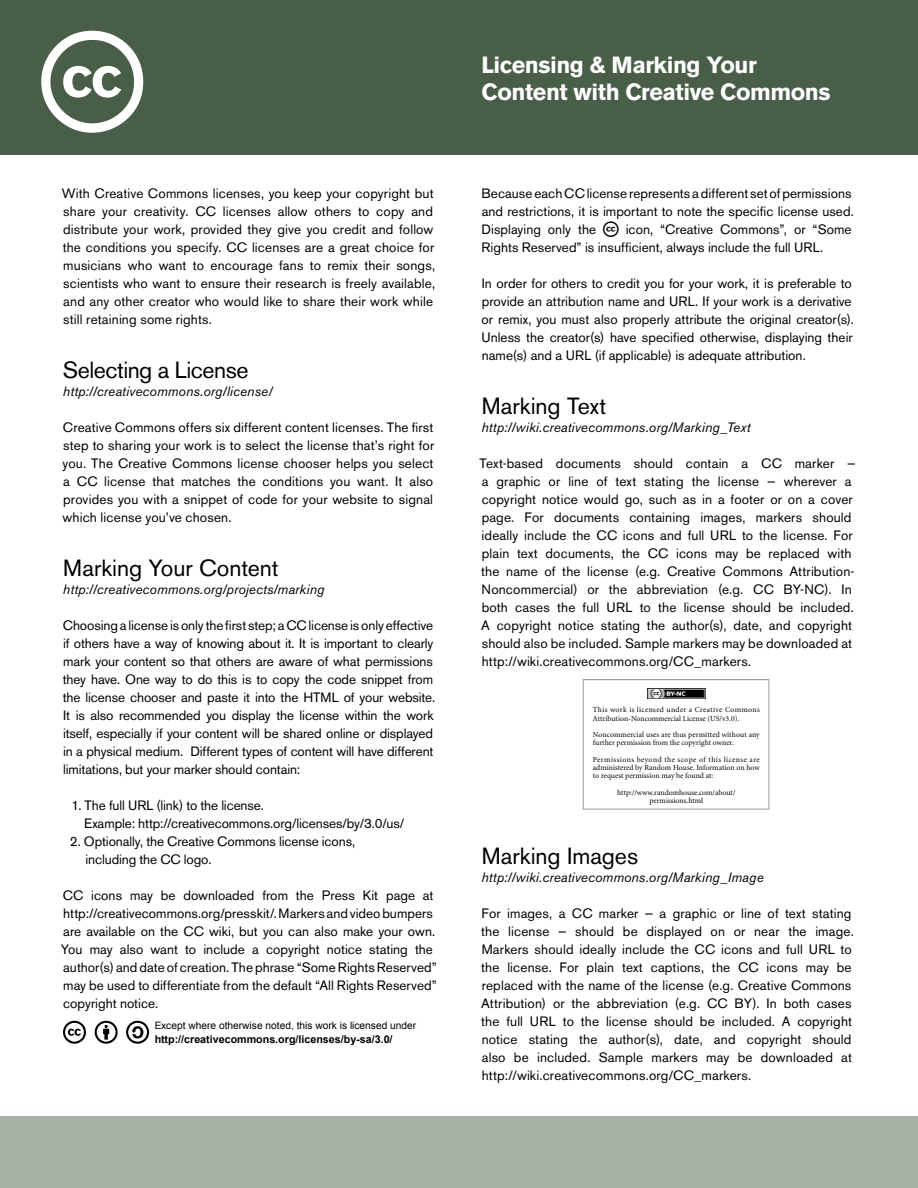
<style>
.page{position:relative;width:918px;height:1188px;background:#fff}
.page>*{position:absolute;margin:0;border:0;box-sizing:border-box;transform-origin:0 0}
.t1{font:23.25px "Akzidenz Grotesk BE";letter-spacing:-.005em;color:#000}
.t2{font:700 23.25px/27px "Akzidenz Grotesk BE";letter-spacing:-.02em;color:#fff}
.t3{font:13.5px/18px "Akzidenz Grotesk BE";letter-spacing:.005em;color:#000}
.t4{font:italic 13.5px "Akzidenz Grotesk BE";letter-spacing:.01em;color:#000}
.t5{font:700 10.65px "Arial";color:#000}
.t6{font:10.2px "Arial";color:#000}
.t7{font:7.65px/8.2px "Minion";color:#000}
.t8{font:7.65px/8.2px "Minion";letter-spacing:.03em;color:#000}
.t9{font:7.2px "Minion";color:#000}
</style>
<div class="page">
<div style="left:0;top:1px;width:918px;height:154px;background:#495e47"></div>
<svg style="left:41px;top:31px;width:102px;height:102px"></svg>
<div style="left:0;top:1116px;width:918px;height:72px;background:#a7b2a4"></div>
<svg style="left:95px;top:1021px;width:23px;height:23px"></svg>
<svg style="left:126px;top:1021px;width:23px;height:23px"></svg>
<svg style="left:63px;top:1021px;width:23px;height:23px"></svg>
<svg style="left:647px;top:688px;width:59px;height:11px"></svg>
<div style="left:583px;top:680px;width:186px;height:129px;border:1px solid #95a292"></div>
<p class="t3" style="left:62px;top:184px;width:375px">With Creative Commons licenses, you keep your copyright but share your creativity. CC licenses allow others to copy and distribute your work, provided they give you credit and follow the conditions you specify. CC licenses are a great choice for musicians who want to encourage fans to remix their songs, scientists who want to ensure their research is freely available, and any other creator who would like to share their work while still retaining some rights.</p>
<h1 class="t1" style="left:63px;top:356px;width:187px">Selecting a License</h1>
<p class="t4" style="left:63px;top:383px;width:211px">http://creativecommons.org/license/</p>
<p class="t3" style="left:63px;top:418px;width:373px;text-align:justify">Creative Commons offers six different content licenses. The first step to sharing your work is to select the license that’s right for you. The Creative Commons license chooser helps you select a CC license that matches the conditions you want. It also provides you with a snippet of code for your website to signal which license you’ve chosen.</p>
<h1 class="t1" style="left:63px;top:554px;width:217px">Marking Your Content</h1>
<p class="t4" style="left:63px;top:581px;width:263px">http://creativecommons.org/projects/marking</p>
<p class="t3" style="left:63px;top:616px;width:374px">Choosing a license is only the first step; a CC license is only effective if others have a way of knowing about it. It is important to clearly mark your content so that others are aware of what permissions they have. One way to do this is to copy the code snippet from the license chooser and paste it into the HTML of your website.<br>It is also recommended you display the license within the work itself, especially if your content will be shared online or displayed in a physical medium. Different types of content will have different limitations, but your marker should contain:</p>
<p class="t3" style="left:84px;top:796px;width:322px;text-indent:-13px">1. The full URL (link) to the license.<br>Example: http://creativecommons.org/licenses/by/3.0/us/</p>
<p class="t3" style="left:86px;top:832px;width:271px;text-indent:-16px">2. Optionally, the Creative Commons license icons, including the CC logo.</p>
<p class="t3" style="left:61px;top:886px;width:377px">CC icons may be downloaded from the Press Kit page at http://creativecommons.org/presskit/. Markers and video bumpers are available on the CC wiki, but you can also make your own.<br>You may also want to include a copyright notice stating the author(s) and date of creation. The phrase “Some Rights Reserved” may be used to differentiate from the default “All Rights Reserved” copyright notice.</p>
<p class="t6" style="left:154px;top:1018px;width:263px">Except where otherwise noted, this work is licensed under</p>
<p class="t5" style="left:154px;top:1032px;width:240px">http://creativecommons.org/licenses/by-sa/3.0/</p>
<h1 class="t2" style="left:482px;top:52px;width:351px">Licensing &amp; Marking Your<br>Content with Creative Commons</h1>
<p class="t3" style="left:482px;top:184px;width:374px">Because each CC license represents a different set of permissions and restrictions, it is important to note the specific license used.<br>Displaying only the</p>
<p class="t3" style="left:482px;top:220px;width:372px;text-indent:144px">icon, “Creative Commons”, or “Some<br>Rights Reserved” is insufficient, always include the full URL.</p>
<p class="t3" style="left:481px;top:274px;width:374px">In order for others to credit you for your work, it is preferable to provide an attribution name and URL. If your work is a derivative or remix, you must also properly attribute the original creator(s).<br>Unless the creator(s) have specified otherwise, displaying their name(s) and a URL (if applicable) is adequate attribution.</p>
<h1 class="t1" style="left:482px;top:392px;width:126px">Marking Text</h1>
<p class="t4" style="left:481px;top:419px;width:271px">http://wiki.creativecommons.org/Marking_Text</p>
<p class="t3" style="left:480px;top:454px;width:378px">Text-based documents should contain a CC marker — a graphic or line of text stating the license — wherever a copyright notice would go, such as in a footer or on a cover page. For documents containing images, markers should ideally include the CC icons and full URL to the license. For plain text documents, the CC icons may be replaced with the name of the license (e.g. Creative Commons Attribution-Noncommercial) or the abbreviation (e.g. CC BY-NC). In both cases the full URL to the license should be included.<br>A copyright notice stating the author(s), date, and copyright should also be included. Sample markers may be downloaded at http://wiki.creativecommons.org/CC_markers.</p>
<p class="t8" style="left:593px;top:706px;width:168px">This work is licensed under a Creative Commons<br>Attribution-Noncommercial License (US/v3.0).</p>
<p class="t7" style="left:593px;top:731px;width:168px">Noncommercial uses are thus permitted without any further permission from the copyright owner.</p>
<p class="t7" style="left:593px;top:756px;width:168px;text-align:justify">Permissions beyond the scope of this license are administered by Random House. Information on how to request permission may be found at:</p>
<p class="t7" style="left:617px;top:788px;width:120px;text-align:center">http://www.randomhouse.com/about/ permissions.html</p>
<h1 class="t1" style="left:482px;top:842px;width:158px">Marking Images</h1>
<p class="t4" style="left:481px;top:869px;width:284px">http://wiki.creativecommons.org/Marking_Image</p>
<p class="t3" style="left:481px;top:904px;width:374px">For images, a CC marker — a graphic or line of text stating the license — should be displayed on or near the image.<br>Markers should ideally include the CC icons and full URL to the license. For plain text captions, the CC icons may be replaced with the name of the license (e.g. Creative Commons Attribution) or the abbreviation (e.g. CC BY). In both cases the full URL to the license should be included. A copyright notice stating the author(s), date, and copyright should also be included. Sample markers may be downloaded at http://wiki.creativecommons.org/CC_markers.</p>
<p class="t9" style="left:593px;top:862px;width:18px">go to:</p>
<p class="t9" style="left:636px;top:876px;width:82px">http://creativecommons.org</p>
</div>
